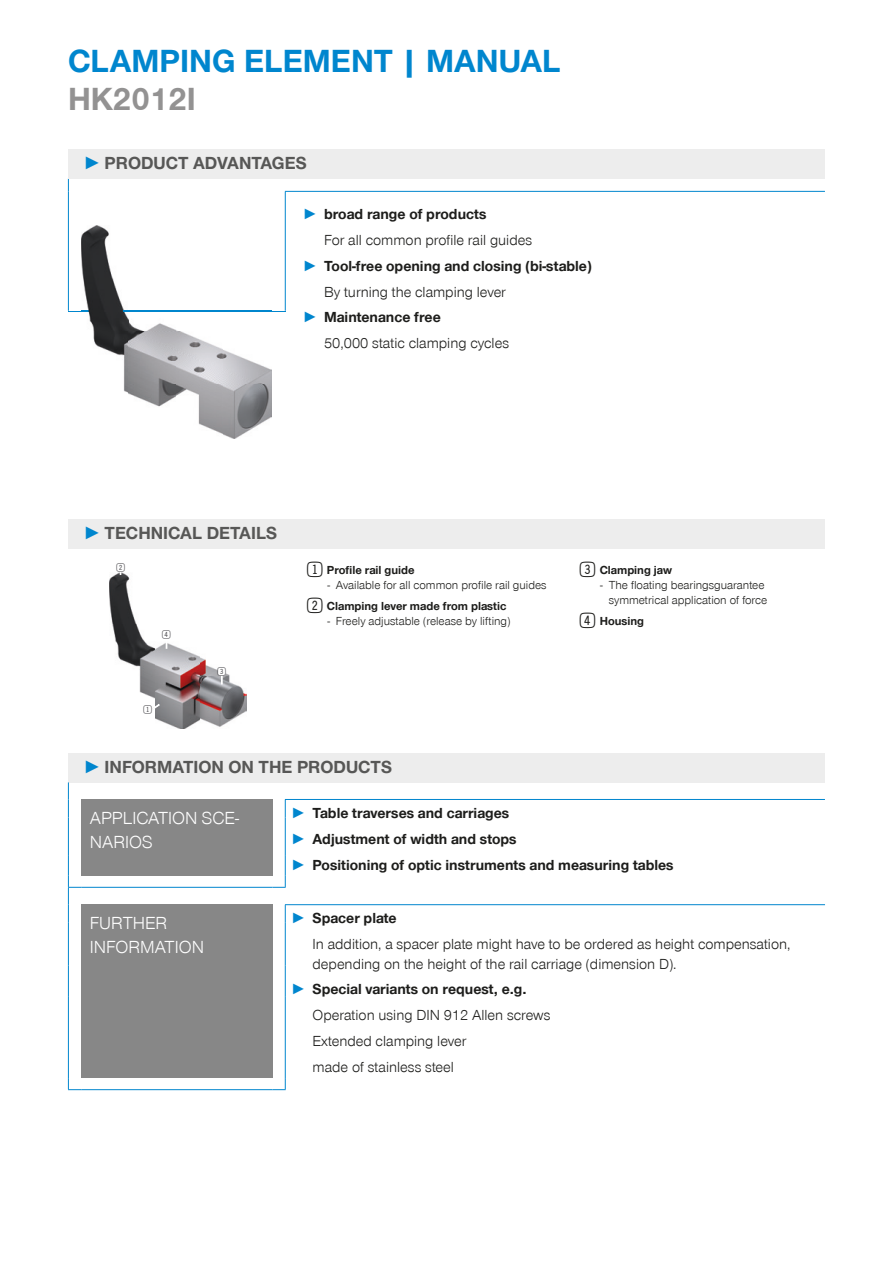
<style>
.page{position:relative;width:893px;height:1263px;background:#fff}
.page>*{position:absolute;margin:0;border:0;box-sizing:border-box;transform-origin:0 0}
.t1{font:700 33px "Zimmer Group Sans Global";color:#0086ce}
.t2{font:700 33px "Zimmer Group Sans Global";color:#939292}
.t3{font:700 18px "Zimmer Group Sans Global";color:#575756}
.t4{font:300 18px/24px "Zimmer Group Sans Global";color:#fff}
.t5{font:300 15px/25.8px "Zimmer Group Sans Global";color:#1d1d1b}
.t6{font:700 15px/25.8px "Zimmer Group Sans Global";color:#1d1d1b}
.t7{font:13.95px "Double Digits Super Square";color:#4f4e52}
.t8{font:300 12px/21.5px "Zimmer Group Sans Global";color:#1d1d1b}
.t9{font:700 12px "Zimmer Group Sans Global";color:#1d1d1b}
.s1{font-family:"Zimmer Group Sans";color:#0086ce}
.s2{font-family:"Double Digits Super Square";font-weight:400;font-size:25.5px}
.s3{font-weight:700}
.s4{font-family:"Zimmer Group Sans";font-weight:700;color:#0086ce}
</style>
<div class="page">
<svg style="left:68px;top:179px;width:1px;height:12px"></svg>
<hr style="left:68px;top:191px;width:1px;height:120px;background:#0086ce">
<hr style="left:285px;top:191px;width:540px;height:1px;background:#0086ce">
<hr style="left:285px;top:192px;width:1px;height:119px;background:#0086ce">
<hr style="left:68px;top:311px;width:218px;height:1px;background:#0086ce">
<img style="left:82px;top:225px;width:189px;height:213px">
<img style="left:82px;top:311px;width:189px;height:1px">
<img style="left:110px;top:572px;width:137px;height:157px">
<svg style="left:151px;top:704px;width:8px;height:6px"></svg>
<div style="left:144px;top:705px;width:8px;height:8px;background:#fff;border-radius:50%"></div>
<div style="left:218px;top:668px;width:8px;height:8px;background:#fff;border-radius:2px"></div>
<div style="left:68px;top:149px;width:757px;height:30px;background:#ededed"></div>
<div style="left:68px;top:519px;width:757px;height:30px;background:#ededed"></div>
<div style="left:68px;top:753px;width:757px;height:29px;background:#ededed"></div>
<div style="left:81px;top:799px;width:191px;height:77px;background:#878787"></div>
<svg style="left:68px;top:782px;width:1px;height:35px"></svg>
<hr style="left:68px;top:817px;width:1px;height:39px;background:#0086ce">
<hr style="left:81px;top:887px;width:191px;height:1px;background:#0086ce">
<hr style="left:285px;top:799px;width:540px;height:1px;background:#0086ce">
<svg style="left:285px;top:800px;width:1px;height:17px"></svg>
<hr style="left:285px;top:817px;width:1px;height:39px;background:#0086ce">
<svg style="left:272px;top:856px;width:14px;height:32px"></svg>
<div style="left:81px;top:905px;width:191px;height:173px;background:#878787"></div>
<svg style="left:68px;top:856px;width:13px;height:67px"></svg>
<hr style="left:68px;top:923px;width:1px;height:43px;background:#0086ce">
<hr style="left:68px;top:966px;width:1px;height:30px;background:#0086ce">
<hr style="left:68px;top:996px;width:1px;height:82px;background:#0086ce">
<svg style="left:68px;top:1078px;width:13px;height:12px"></svg>
<hr style="left:81px;top:1089px;width:191px;height:1px;background:#0086ce">
<svg style="left:272px;top:1078px;width:14px;height:12px"></svg>
<hr style="left:285px;top:904px;width:540px;height:1px;background:#0086ce">
<svg style="left:285px;top:905px;width:1px;height:18px"></svg>
<hr style="left:285px;top:923px;width:1px;height:43px;background:#0086ce">
<hr style="left:285px;top:966px;width:1px;height:30px;background:#0086ce">
<hr style="left:285px;top:996px;width:1px;height:82px;background:#0086ce">
<h1 class="t1" style="left:68px;top:42px;width:494px">CLAMPING ELEMENT | MANUAL</h1>
<h1 class="t2" style="left:68px;top:79px;width:129px">HK2012I</h1>
<p class="t3" style="left:83px;top:152px;width:225px"><span class="s1">►</span> PRODUCT ADVANTAGES</p>
<p class="t6" style="left:303px;top:201px;width:185px"><span class="s1">►</span> broad range of products</p>
<p class="t5" style="left:324px;top:227px;width:210px">For all common profile rail guides</p>
<p class="t6" style="left:303px;top:253px;width:290px"><span class="s1">►</span> Tool-free opening and closing (bi-stable)</p>
<p class="t5" style="left:324px;top:278px;width:183px">By turning the clamping lever</p>
<p class="t6" style="left:303px;top:304px;width:139px"><span class="s1">►</span> Maintenance free</p>
<p class="t5" style="left:324px;top:330px;width:187px">50,000 static clamping cycles</p>
<p class="t3" style="left:83px;top:522px;width:195px"><span class="s1">►</span> TECHNICAL DETAILS</p>
<p class="t7" style="left:116px;top:562px;width:12px">2</p>
<p class="t7" style="left:162px;top:628px;width:12px">4</p>
<p class="t7" style="left:143px;top:703px;width:12px">1</p>
<p class="t7" style="left:218px;top:666px;width:12px">3</p>
<p class="t9" style="left:307px;top:562px;width:109px"><span class="s2">1</span>Profile rail guide</p>
<p class="t8" style="left:307px;top:574px;width:241px;text-indent:20px">- Available for all common profile rail guides<br><span class="s2">2</span><span class="s3">Clamping lever made from plastic</span></p>
<p class="t8" style="left:327px;top:610px;width:185px">- Freely adjustable (release by lifting)</p>
<p class="t3" style="left:83px;top:756px;width:310px"><span class="s1">►</span> INFORMATION ON THE PRODUCTS</p>
<p class="t9" style="left:580px;top:562px;width:94px"><span class="s2">3</span>Clamping jaw</p>
<p class="t8" style="left:600px;top:577px;width:169px;line-height:15px;text-align:right">- The floating bearingsguarantee symmetrical application of force</p>
<p class="t9" style="left:580px;top:614px;width:66px"><span class="s2">4</span>Housing</p>
<p class="t4" style="left:90px;top:806px;width:151px">APPLICATION SCE-<br>NARIOS</p>
<p class="t6" style="left:291px;top:800px;width:384px"><span class="s1">►</span> Table traverses and carriages<br><span class="s1">►</span> Adjustment of width and stops<br><span class="s1">►</span> Positioning of optic instruments and measuring tables</p>
<p class="t4" style="left:90px;top:911px;width:116px">FURTHER<br>INFORMATION</p>
<p class="t5" style="left:313px;top:905px;width:479px;text-indent:-21px"><span class="s4">►</span> <span class="s3">Spacer plate<br></span>In addition, a spacer plate might have to be ordered as height compensation,</p>
<p class="t5" style="left:313px;top:950px;width:365px">depending on the height of the rail carriage (dimension D).</p>
<p class="t6" style="left:291px;top:976px;width:237px"><span class="s1">►</span> Special variants on request, e.g.</p>
<p class="t5" style="left:313px;top:1002px;width:239px">Operation using DIN 912 Allen screws</p>
<p class="t5" style="left:313px;top:1028px;width:155px">Extended clamping lever</p>
<p class="t5" style="left:313px;top:1054px;width:143px">made of stainless steel</p>
</div>
